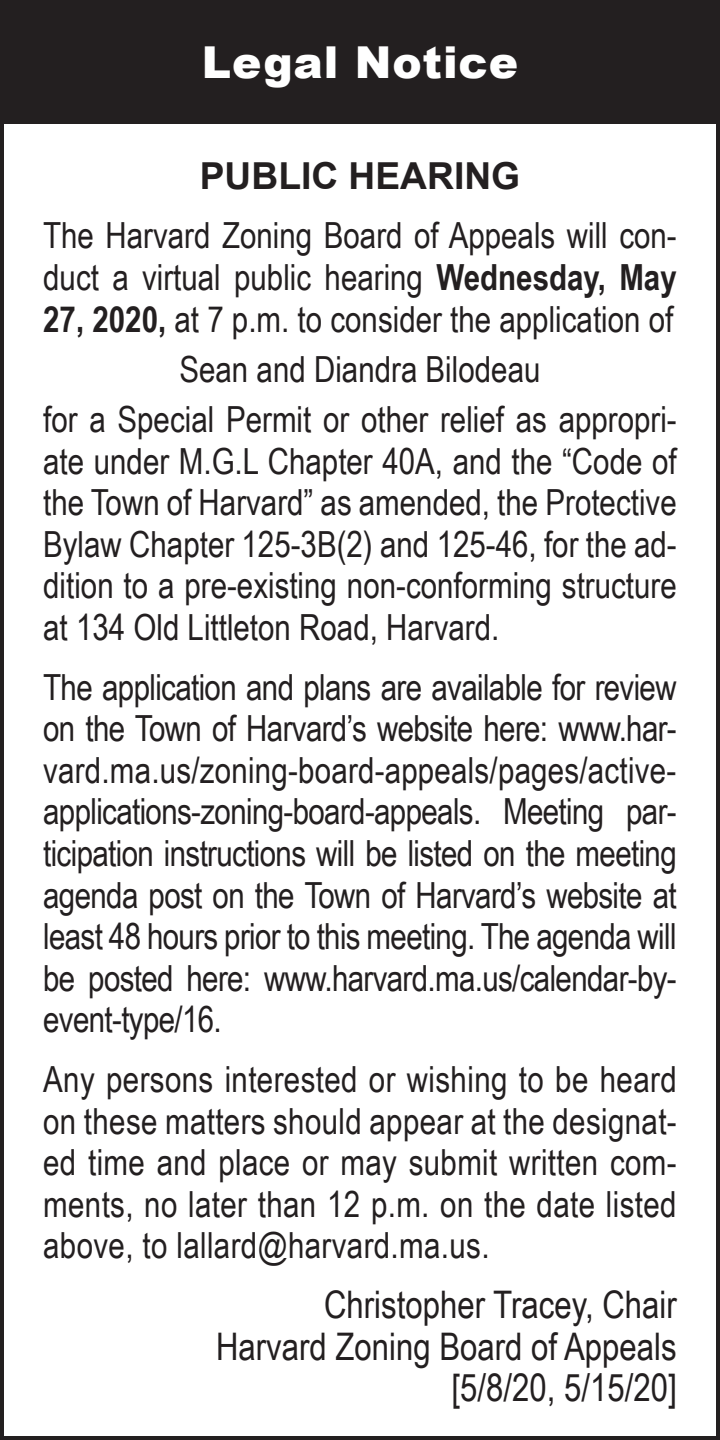
<style>
.page{position:relative;width:720px;height:1440px;background:#fff}
.page>*{position:absolute;margin:0;border:0;box-sizing:border-box;transform-origin:0 0}
.t1{font:900 44px "Arial";letter-spacing:.02em;color:#fff}
.t2{font:38px "Arial Narrow";color:#231f20}
.t3{font:700 37.2px "Arial";color:#231f20}
.t4{font:36px/41.6px "Arial Narrow";color:#231f20;text-align:justify}
.s1{font-weight:700}
</style>
<div class="page">
<div style="left:0;top:0;width:720px;height:124px;background:#231f20"></div>
<div style="left:0;top:0;width:720px;height:1440px;border:4px solid #231f20"></div>
<p class="t1" style="left:202px;top:30px;width:318px">Legal Notice</p>
<p class="t3" style="left:200px;top:151px;width:322px">PUBLIC HEARING</p>
<p class="t4" style="left:43px;top:214px;width:635px">The Harvard Zoning Board of Appeals will con&shy;duct a virtual public hearing <span class="s1">Wednesday, May 27, 2020,</span> at 7 p.m. to consider the application of</p>
<p class="t4" style="left:179px;top:347px;width:363px">Sean and Diandra Bilodeau</p>
<p class="t4" style="left:43px;top:397px;width:635px">for a Special Permit or other relief as appropri&shy;ate under M.G.L Chapter 40A, and the “Code of the Town of Harvard” as amended, the Protective Bylaw Chapter 125-3B(2) and 125-46, for the ad&shy;dition to a pre-existing non-conforming structure at 134 Old Littleton Road, Harvard.</p>
<p class="t4" style="left:43px;top:665px;width:635px">The application and plans are available for review on the Town of Harvard’s website here: www.har&shy;vard.ma.us/zoning-board-appeals/pages/active&shy;applications-zoning-board-appeals. Meeting par&shy;ticipation instructions will be listed on the meeting agenda post on the Town of Harvard’s website at least 48 hours prior to this meeting. The agenda will be posted here: www.harvard.ma.us/calendar-by&shy;event-type/16.</p>
<p class="t4" style="left:43px;top:1057px;width:635px">Any persons interested or wishing to be heard on these matters should appear at the designat&shy;ed time and place or may submit written com&shy;ments, no later than 12 p.m. on the date listed above, to lallard@harvard.ma.us.</p>
<p class="t2" style="left:324px;top:1277px;width:354px">Christopher Tracey, Chair</p>
<p class="t2" style="left:216px;top:1318px;width:462px">Harvard Zoning Board of Appeals</p>
<p class="t2" style="left:452px;top:1360px;width:227px">[5/8/20, 5/15/20]</p>
</div>
